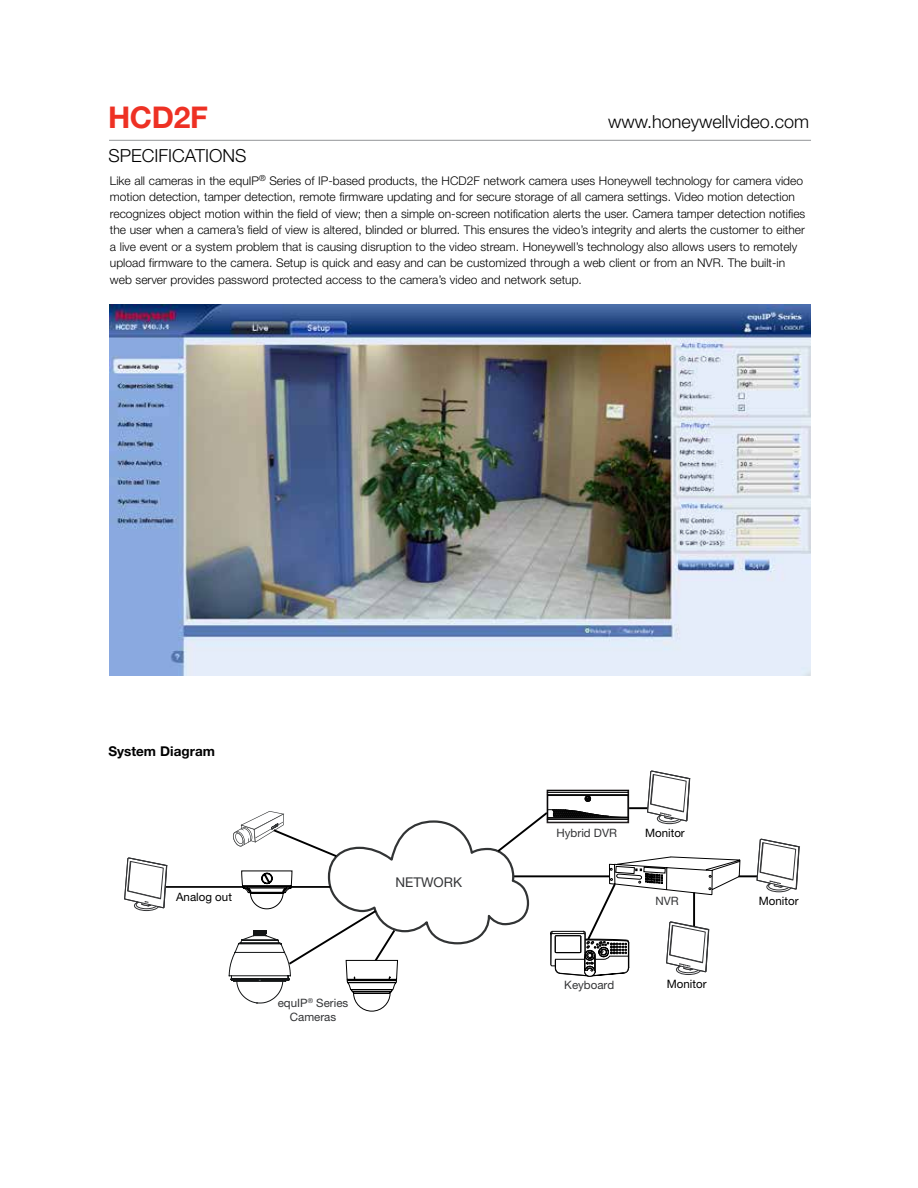
<style>
.page{position:relative;width:918px;height:1188px;background:#fff}
.page>*{position:absolute;margin:0;border:0;box-sizing:border-box;transform-origin:0 0}
.t1{font:700 30px "Helvetica Neue";letter-spacing:-.01em;color:#ee3124}
.t2{font:300 18px "Helvetica Neue";color:#000}
.t3{font:700 13.5px "Helvetica Neue";color:#000}
.t4{font:13.5px "Helvetica Neue";color:#343537}
.t5{font:300 12px/16.5px "Helvetica Neue";color:#000}
.t6{font:11.55px/13.8px "Helvetica Neue";color:#343537;text-align:center}
.t7{font:11.55px "Helvetica Neue";color:#000}
</style>
<div class="page">
<hr style="left:109px;top:140px;width:702px;height:1px;background:#939598">
<img style="left:110px;top:305px;width:700px;height:371px">
<hr style="left:165px;top:886px;width:78px;height:2px;background:#000">
<svg style="left:124px;top:857px;width:44px;height:55px"></svg>
<svg style="left:228px;top:770px;width:572px;height:242px"></svg>
<h1 class="t1" style="left:108px;top:99px;width:101px">HCD2F</h1>
<h2 class="t2" style="left:608px;top:111px;width:203px">www.honeywellvideo.com</h2>
<h2 class="t2" style="left:109px;top:144px;width:139px">SPECIFICATIONS</h2>
<p class="t5" style="left:110px;top:172px;width:697px">Like all cameras in the equIP<sup>®</sup> Series of IP-based products, the HCD2F network camera uses Honeywell technology for camera video motion detection, tamper detection, remote firmware updating and for secure storage of all camera settings. Video motion detection recognizes object motion within the field of view; then a simple on-screen notification alerts the user. Camera tamper detection notifies the user when a camera’s field of view is altered, blinded or blurred. This ensures the video’s integrity and alerts the customer to either a live event or a system problem that is causing disruption to the video stream. Honeywell’s technology also allows users to remotely upload firmware to the camera. Setup is quick and easy and can be customized through a web client or from an NVR. The built-in web server provides password protected access to the camera’s video and network setup.</p>
<p class="t3" style="left:108px;top:743px;width:108px">System Diagram</p>
<p class="t7" style="left:176px;top:890px;width:57px">Analog out</p>
<p class="t6" style="left:278px;top:996px;width:72px">equIP<sup>®</sup> Series<br>Cameras</p>
<p class="t4" style="left:395px;top:874px;width:68px">NETWORK</p>
<p class="t6" style="left:557px;top:825px;width:62px">Hybrid DVR</p>
<p class="t7" style="left:645px;top:826px;width:41px">Monitor</p>
<p class="t6" style="left:656px;top:894px;width:25px">NVR</p>
<p class="t6" style="left:564px;top:978px;width:52px">Keyboard</p>
<p class="t7" style="left:667px;top:977px;width:41px">Monitor</p>
<p class="t7" style="left:759px;top:894px;width:41px">Monitor</p>
</div>
